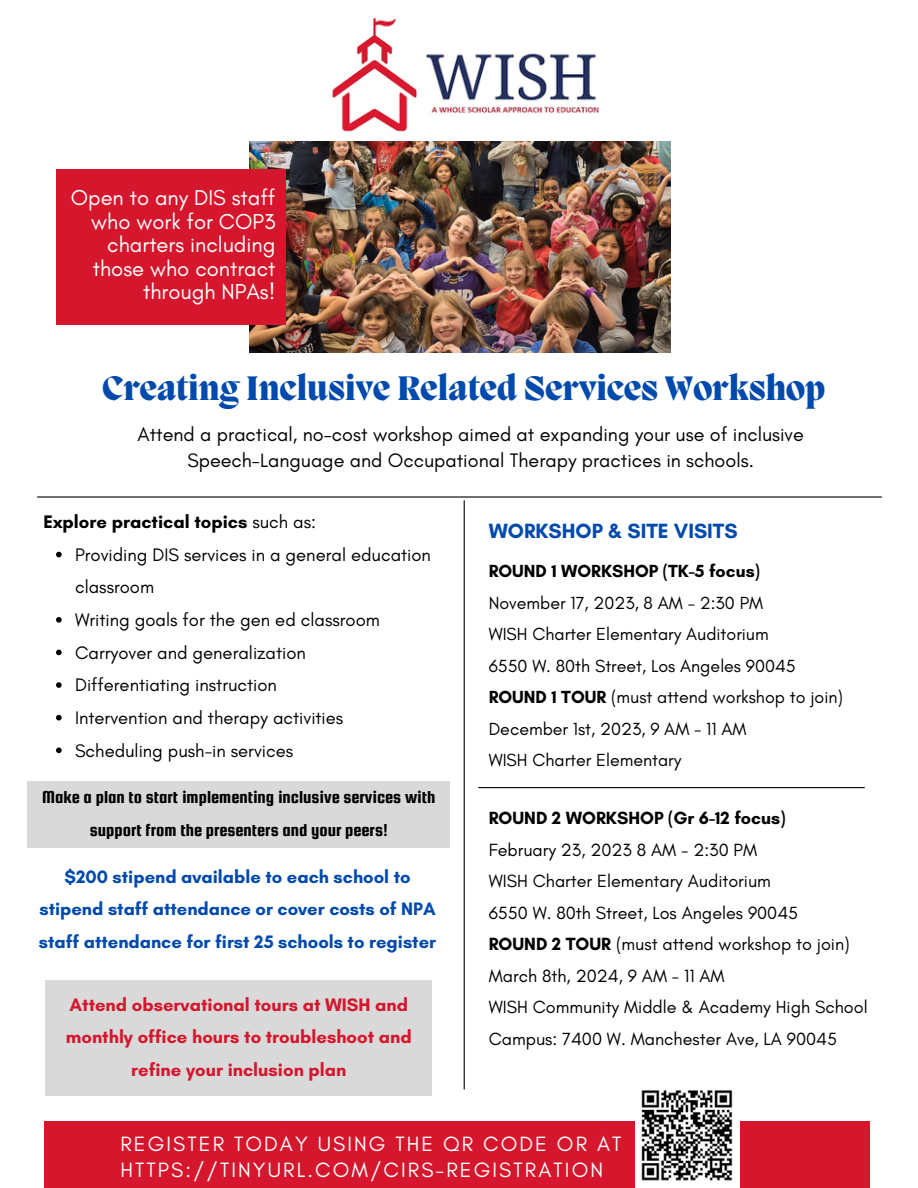
<style>
.page{position:relative;width:918px;height:1188px;background:#fff}
.page>*{position:absolute;margin:0;border:0;box-sizing:border-box;transform-origin:0 0}
.t1{font:800 34.95px "Migra";color:#004aad}
.t2{font:22.05px/23.7px "Glacial Indifference";color:#fff;text-align:right}
.t3{font:21.15px/25.8px "Glacial Indifference";letter-spacing:.1em;color:#fff}
.t4{font:700 21px "Glacial Indifference";color:#004aad}
.t5{font:19.8px/25.8px "Glacial Indifference";color:#000;text-align:center}
.t6{font:18.45px/32.7px "Glacial Indifference";color:#000}
.t7{font:700 18.45px/32.7px "Glacial Indifference";color:#d5162c;text-align:center}
.t8{font:18.45px/32.7px "Squada One";color:#000;text-align:center}
.t9{font:700 18.45px "Glacial Indifference";color:#000}
.t10{font:700 18.3px/32.7px "Glacial Indifference";color:#004aad;text-align:center}
.t11{font:18px/31.5px "Glacial Indifference";color:#000}
.t12{font:700 18px "Glacial Indifference";color:#000}
.t13{font:17.85px "Glacial Indifference";color:#000}
.t14{font:700 17.85px "Glacial Indifference";color:#000}
.s1{font-weight:400}
.s2{font-weight:700}
</style>
<div class="page">
<div style="left:44px;top:1121px;width:825px;height:67px;background:#d5162c"></div>
<hr style="left:479px;top:787px;width:385px;height:1px;background:#000">
<hr style="left:37px;top:496px;width:844px;height:2px;background:#000">
<hr style="left:464px;top:501px;width:1px;height:588px;background:#000">
<img style="left:249px;top:141px;width:421px;height:212px">
<img style="left:332px;top:17px;width:267px;height:115px">
<div style="left:27px;top:781px;width:423px;height:67px;background:#d9d9d9"></div>
<img style="left:635px;top:1090px;width:105px;height:98px">
<div style="left:46px;top:981px;width:386px;height:115px;background:#d9d9d9"></div>
<svg style="left:56px;top:552px;width:6px;height:5px"></svg>
<svg style="left:56px;top:617px;width:6px;height:6px"></svg>
<svg style="left:56px;top:650px;width:6px;height:5px"></svg>
<svg style="left:56px;top:682px;width:6px;height:6px"></svg>
<svg style="left:56px;top:715px;width:6px;height:6px"></svg>
<svg style="left:56px;top:748px;width:6px;height:5px"></svg>
<div style="left:56px;top:169px;width:230px;height:156px;background:#d5162c"></div>
<p class="t2" style="left:71px;top:185px;width:206px">Open to any DIS staff who work for COP3 charters including those who contract through NPAs!</p>
<p class="t1" style="left:102px;top:372px;width:725px">Creating Inclusive Related Services Workshop</p>
<p class="t5" style="left:138px;top:421px;width:668px">Attend a practical, no-cost workshop aimed at expanding your use of inclusive<br>Speech-Language and Occupational Therapy practices in schools.</p>
<p class="t9" style="left:44px;top:511px;width:274px">Explore practical topics <span class="s1">such as:</span></p>
<p class="t6" style="left:75px;top:538px;width:357px">Providing DIS services in a general education classroom</p>
<p class="t6" style="left:75px;top:603px;width:306px">Writing goals for the gen ed classroom</p>
<p class="t6" style="left:75px;top:636px;width:232px">Carryover and generalization</p>
<p class="t6" style="left:75px;top:668px;width:203px">Differentiating instruction</p>
<p class="t6" style="left:75px;top:701px;width:270px">Intervention and therapy activities</p>
<p class="t6" style="left:75px;top:734px;width:220px">Scheduling push-in services</p>
<p class="t8" style="left:42px;top:781px;width:395px">Make a plan to start implementing inclusive services with support from the presenters and your peers!</p>
<p class="t10" style="left:39px;top:860px;width:399px">$200 stipend available to each school to stipend staff attendance or cover costs of NPA staff attendance for first 25 schools to register</p>
<p class="t7" style="left:66px;top:988px;width:347px">Attend observational tours at WISH and monthly office hours to troubleshoot and refine your inclusion plan</p>
<p class="t4" style="left:489px;top:518px;width:250px">WORKSHOP &amp; SITE VISITS</p>
<p class="t14" style="left:489px;top:560px;width:273px">ROUND 1 WORKSHOP (TK-5 focus)</p>
<p class="t13" style="left:489px;top:592px;width:276px">November 17, 2023, 8 AM - 2:30 PM</p>
<p class="t13" style="left:489px;top:623px;width:281px">WISH Charter Elementary Auditorium</p>
<p class="t13" style="left:489px;top:655px;width:309px">6550 W. 80th Street, Los Angeles 90045</p>
<p class="t13" style="left:489px;top:686px;width:356px"><span class="s2">ROUND 1 TOUR</span> (must attend workshop to join)</p>
<p class="t13" style="left:489px;top:718px;width:259px">December 1st, 2023, 9 AM - 11 AM</p>
<p class="t13" style="left:489px;top:749px;width:194px">WISH Charter Elementary</p>
<p class="t12" style="left:489px;top:807px;width:298px">ROUND 2 WORKSHOP (Gr 6-12 focus)</p>
<p class="t11" style="left:489px;top:834px;width:270px">February 23, 2023 8 AM - 2:30 PM</p>
<p class="t11" style="left:489px;top:865px;width:284px">WISH Charter Elementary Auditorium</p>
<p class="t11" style="left:489px;top:897px;width:311px">6550 W. 80th Street, Los Angeles 90045</p>
<p class="t11" style="left:489px;top:928px;width:363px"><span class="s2">ROUND 2 TOUR</span> (must attend workshop to join)</p>
<p class="t11" style="left:489px;top:960px;width:237px">March 8th, 2024, 9 AM - 11 AM</p>
<p class="t11" style="left:489px;top:991px;width:381px">WISH Community Middle &amp; Academy High School<br>Campus: 7400 W. Manchester Ave, LA 90045</p>
<p class="t3" style="left:120px;top:1131px;width:503px">REGISTER TODAY USING THE QR CODE OR AT<br>HTTPS://TINYURL.COM/CIRS-REGISTRATION</p>
</div>
